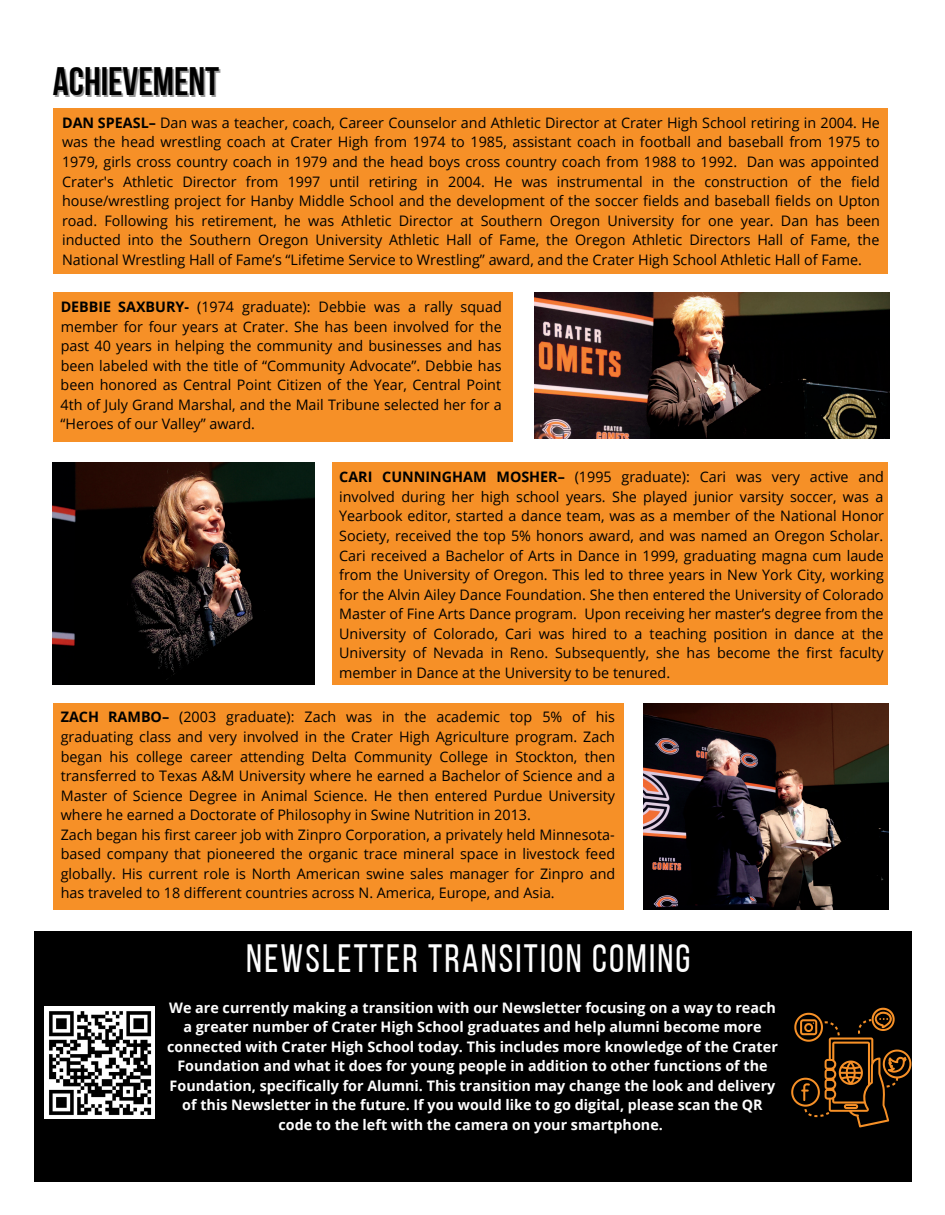
<style>
.page{position:relative;width:945px;height:1215px;background:#fff}
.page>*{position:absolute;margin:0;border:0;box-sizing:border-box;transform-origin:0 0}
.t1{font:39.6px "Bebas Neue Cyrillic";color:#000}
.t2{font:39.45px "Bebas Neue";letter-spacing:.055em;color:#fdfdfd}
.t3{font:14.55px/19.5px "Open Sans";color:#000;text-align:justify}
.t4{font:700 14.55px/19.5px "Open Sans";color:#fdfdfd;text-align:center}
.s1{font-weight:700}
</style>
<div class="page">
<div style="left:34px;top:931px;width:877px;height:250px;background:#000"></div>
<div style="left:53px;top:108px;width:835px;height:165px;background:#f69027"></div>
<div style="left:53px;top:292px;width:460px;height:150px;background:#f69027"></div>
<div style="left:333px;top:462px;width:555px;height:223px;background:#f69027"></div>
<div style="left:53px;top:703px;width:570px;height:207px;background:#f69027"></div>
<img style="left:535px;top:292px;width:354px;height:146px">
<img style="left:53px;top:462px;width:261px;height:223px">
<img style="left:644px;top:703px;width:245px;height:207px">
<svg style="left:791px;top:1008px;width:120px;height:119px"></svg>
<img style="left:44px;top:1007px;width:111px;height:112px">
<h1 class="t1" style="left:53px;top:59px;width:168px">ACHIEVEMENT</h1>
<p class="t3" style="left:62px;top:112px;width:820px"><span class="s1">DAN SPEASL–</span> Dan was a teacher, coach, Career Counselor and Athletic Director at Crater High School retiring in 2004. He was the head wrestling coach at Crater High from 1974 to 1985, assistant coach in football and baseball from 1975 to 1979, girls cross country coach in 1979 and the head boys cross country coach from 1988 to 1992. Dan was appointed Crater's Athletic Director from 1997 until retiring in 2004. He was instrumental in the construction of the field house/wrestling project for Hanby Middle School and the development of the soccer fields and baseball fields on Upton road. Following his retirement, he was Athletic Director at Southern Oregon University for one year. Dan has been inducted into the Southern Oregon University Athletic Hall of Fame, the Oregon Athletic Directors Hall of Fame, the National Wrestling Hall of Fame’s “Lifetime Service to Wrestling” award, and the Crater High School Athletic Hall of Fame.</p>
<p class="t3" style="left:61px;top:297px;width:443px"><span class="s1">DEBBIE SAXBURY-</span> (1974 graduate): Debbie was a rally squad member for four years at Crater. She has been involved for the past 40 years in helping the community and businesses and has been labeled with the title of “Community Advocate”. Debbie has been honored as Central Point Citizen of the Year, Central Point 4th of July Grand Marshal, and the Mail Tribune selected her for a “Heroes of our Valley” award.</p>
<p class="t3" style="left:339px;top:467px;width:547px"><span class="s1">CARI CUNNINGHAM MOSHER–</span> (1995 graduate): Cari was very active and involved during her high school years. She played junior varsity soccer, was a Yearbook editor, started a dance team, was as a member of the National Honor Society, received the top 5% honors award, and was named an Oregon Scholar.<br>Cari received a Bachelor of Arts in Dance in 1999, graduating magna cum laude from the University of Oregon. This led to three years in New York City, working for the Alvin Ailey Dance Foundation. She then entered the University of Colorado Master of Fine Arts Dance program. Upon receiving her master’s degree from the University of Colorado, Cari was hired to a teaching position in dance at the University of Nevada in Reno. Subsequently, she has become the first faculty member in Dance at the University to be tenured.</p>
<p class="t3" style="left:61px;top:707px;width:556px;text-align:left"><span class="s1">ZACH RAMBO–</span> (2003 graduate): Zach was in the academic top 5% of his graduating class and very involved in the Crater High Agriculture program. Zach began his college career attending Delta Community College in Stockton, then transferred to Texas A&amp;M University where he earned a Bachelor of Science and a Master of Science Degree in Animal Science. He then entered Purdue University where he earned a Doctorate of Philosophy in Swine Nutrition in 2013.<br>Zach began his first career job with Zinpro Corporation, a privately held Minnesota&shy;based company that pioneered the organic trace mineral space in livestock feed globally. His current role is North American swine sales manager for Zinpro and has traveled to 18 different countries across N. America, Europe, and Asia.</p>
<h2 class="t2" style="left:246px;top:937px;width:446px">NEWSLETTER TRANSITION COMING</h2>
<p class="t4" style="left:167px;top:997px;width:612px">We are currently making a transition with our Newsletter focusing on a way to reach a greater number of Crater High School graduates and help alumni become more connected with Crater High School today. This includes more knowledge of the Crater Foundation and what it does for young people in addition to other functions of the Foundation, specifically for Alumni. This transition may change the look and delivery of this Newsletter in the future. If you would like to go digital, please scan the QR code to the left with the camera on your smartphone.</p>
</div>
